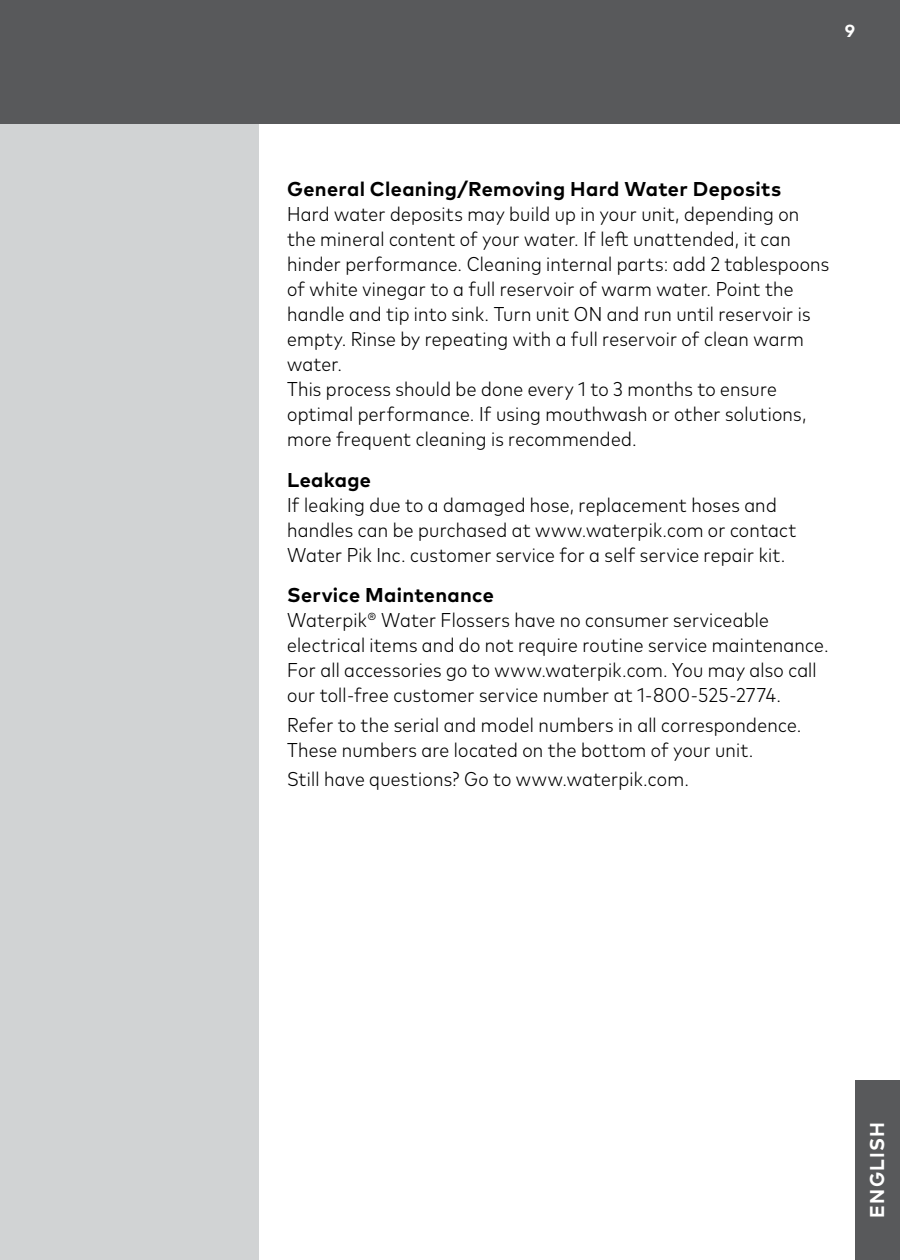
<style>
.page{position:relative;width:900px;height:1260px;background:#fff}
.page>*{position:absolute;margin:0;border:0;box-sizing:border-box;transform-origin:0 0}
.t1{font:300 condensed 20px/25px "Mark Pro";letter-spacing:.015em;color:#000}
.t2{font:700 20px "Mark Pro";letter-spacing:.015em;color:#000}
.t3{font:700 20px "Mark Pro";letter-spacing:.06em;color:#fff;scale:.96 1}
.t4{font:700 17.5px "Mark Pro";color:#fff}
</style>
<div class="page">
<div style="left:0;top:76px;width:259px;height:1184px;background:#d1d3d4"></div>
<div style="left:0;top:0;width:900px;height:124px;background:#58595b"></div>
<div style="left:855px;top:1080px;width:45px;height:180px;background:#58595b"></div>
<p class="t4" style="left:845px;top:17px;width:12px">9</p>
<p class="t2" style="left:287px;top:174px;width:496px">General Cleaning/Removing Hard Water Deposits</p>
<p class="t1" style="left:287px;top:200px;width:544px">Hard water deposits may build up in your unit, depending on the mineral content of your water. If left unattended, it can hinder performance. Cleaning internal parts: add 2 tablespoons of white vinegar to a full reservoir of warm water. Point the handle and tip into sink. Turn unit ON and run until reservoir is empty. Rinse by repeating with a full reservoir of clean warm water.<br>This process should be done every 1 to 3 months to ensure optimal performance. If using mouthwash or other solutions, more frequent cleaning is recommended.</p>
<p class="t2" style="left:287px;top:464px;width:85px">Leakage</p>
<p class="t1" style="left:287px;top:491px;width:511px">If leaking due to a damaged hose, replacement hoses and handles can be purchased at www.waterpik.com or contact<br>Water Pik Inc. customer service for a self service repair kit.</p>
<p class="t2" style="left:287px;top:580px;width:208px">Service Maintenance</p>
<p class="t1" style="left:287px;top:606px;width:543px">Waterpik® Water Flossers have no consumer serviceable electrical items and do not require routine service maintenance.<br>For all accessories go to www.waterpik.com. You may also call our toll-free customer service number at 1-800-525-2774.</p>
<p class="t1" style="left:287px;top:711px;width:516px">Refer to the serial and model numbers in all correspondence.<br>These numbers are located on the bottom of your unit.</p>
<p class="t1" style="left:287px;top:765px;width:404px">Still have questions? Go to www.waterpik.com.</p>
<p class="t3" style="left:862px;top:1218px;width:101px;rotate:-90deg">ENGLISH</p>
</div>
